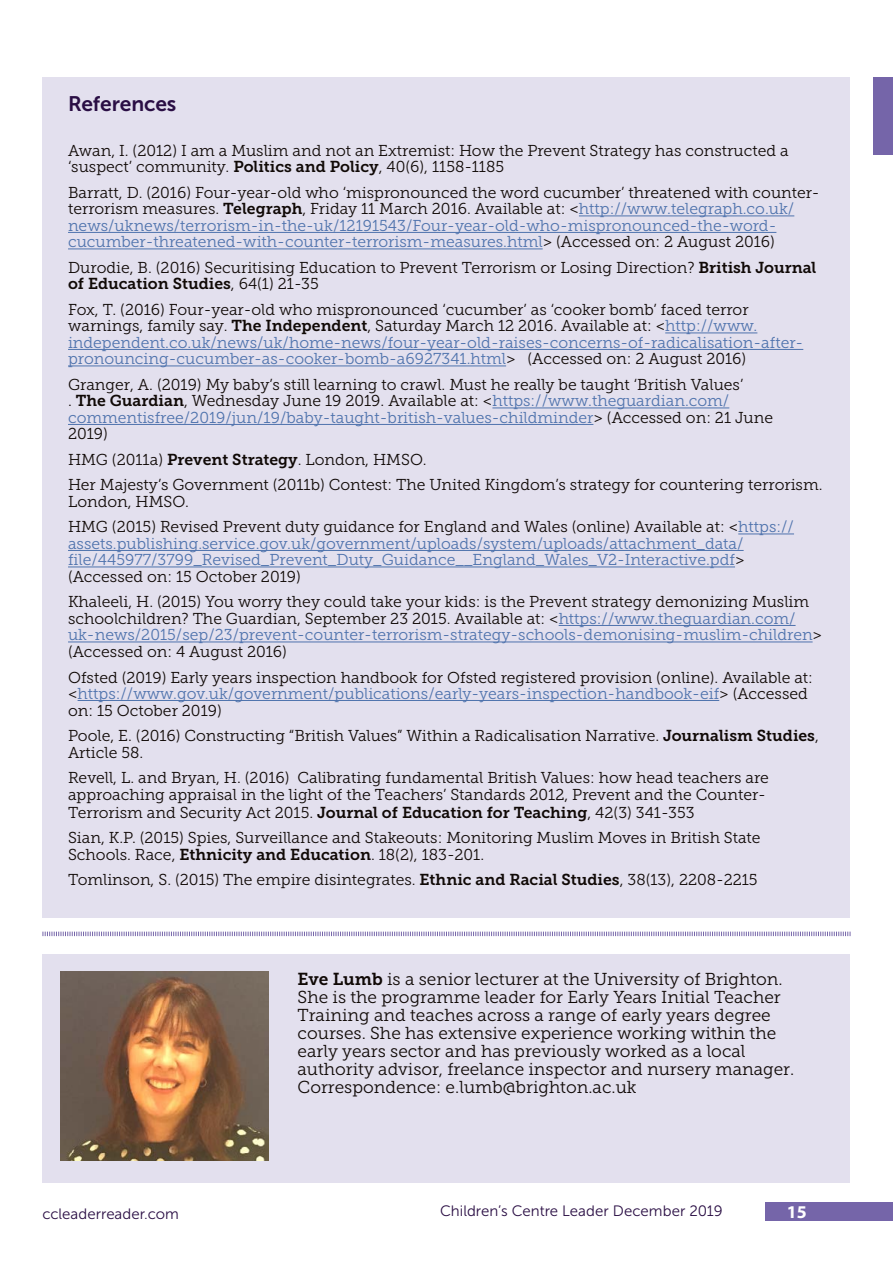
<style>
.page{position:relative;width:893px;height:1263px;background:#fff}
.page>*{position:absolute;margin:0;border:0;box-sizing:border-box;transform-origin:0 0}
.t1{font:21px "Museo Sans 700";letter-spacing:-.005em;color:#2a0e44}
.t2{font:700 18px "Myriad Pro";color:#fff}
.t3{font:17.25px/18px "Museo Slab 300";color:#100906}
.t4{font:15.75px/16.5px "Museo Slab 300";color:#100906}
.t5{font:15.75px/16.5px "Museo Slab 300";color:#4f73ad}
.t6{font:15.75px "Museo Slab 700";color:#100906}
.t7{font:15px "Museo Sans 300";color:#2a0e44}
.s1{font-family:"Museo Slab 700"}
.s2{color:#100906}
.s3{font-family:"Museo Slab 700";color:#100906}
.s4{font-family:"Museo Slab 300"}
.s5{color:#4f73ad}
</style>
<div class="page">
<div style="left:765px;top:1202px;width:128px;height:18px;background:#7565a9"></div>
<div style="left:873px;top:78px;width:20px;height:77px;background:#7565a9"></div>
<div style="left:43px;top:954px;width:807px;height:229px;background:#e3e0ee"></div>
<img style="left:60px;top:972px;width:208px;height:188px">
<svg style="left:42px;top:931px;width:809px;height:6px"></svg>
<div style="left:43px;top:78px;width:807px;height:840px;background:#e3e0ee"></div>
<hr style="left:579px;top:215px;width:215px;height:1px;background:#4f73ad">
<hr style="left:68px;top:232px;width:708px;height:1px;background:#4f73ad">
<hr style="left:68px;top:248px;width:475px;height:1px;background:#4f73ad">
<hr style="left:665px;top:332px;width:92px;height:1px;background:#4f73ad">
<hr style="left:68px;top:349px;width:735px;height:1px;background:#4f73ad">
<hr style="left:68px;top:365px;width:438px;height:1px;background:#4f73ad">
<hr style="left:492px;top:407px;width:237px;height:1px;background:#4f73ad">
<hr style="left:68px;top:424px;width:525px;height:1px;background:#4f73ad">
<hr style="left:738px;top:533px;width:56px;height:1px;background:#4f73ad">
<hr style="left:68px;top:550px;width:676px;height:1px;background:#4f73ad">
<hr style="left:68px;top:566px;width:667px;height:1px;background:#4f73ad">
<hr style="left:559px;top:625px;width:237px;height:1px;background:#4f73ad">
<hr style="left:68px;top:641px;width:745px;height:1px;background:#4f73ad">
<hr style="left:78px;top:700px;width:641px;height:1px;background:#4f73ad">
<h1 class="t1" style="left:68px;top:92px;width:110px">References</h1>
<p class="t4" style="left:68px;top:142px;width:722px">Awan, I. (2012) I am a Muslim and not an Extremist: How the Prevent Strategy has constructed a ‘suspect’ community. <span class="s1">Politics and Policy</span>, 40(6), 1158-1185</p>
<p class="t5" style="left:68px;top:184px;width:753px"><span class="s2">Barratt, D. (2016) Four-year-old who ‘mispronounced the word cucumber’ threatened with counter&shy;terrorism measures.</span> <span class="s3">Telegraph</span><span class="s2">, Friday 11 March 2016. Available at: &lt;</span>http://www.telegraph.co.uk/ news/uknews/terrorism-in-the-uk/12191543/Four-year-old-who-mispronounced-the-word&shy;cucumber-threatened-with-counter-terrorism-measures.html<span class="s2">&gt; (Accessed on: 2 August 2016)</span></p>
<p class="t4" style="left:68px;top:259px;width:750px">Durodie, B. (2016) Securitising Education to Prevent Terrorism or Losing Direction? <span class="s1">British Journal</span></p>
<p class="t6" style="left:68px;top:275px;width:252px">of Education Studies<span class="s4">, 64(1) 21-35</span></p>
<p class="t4" style="left:68px;top:301px;width:737px">Fox, T. (2016) Four-year-old who mispronounced ‘cucumber’ as ‘cooker bomb’ faced terror warnings, family say. <span class="s1">The Independent</span>, Saturday March 12 2016. Available at: &lt;<span class="s5">http://www. independent.co.uk/news/uk/home-news/four-year-old-raises-concerns-of-radicalisation-after&shy;pronouncing-cucumber-as-cooker-bomb-a6927341.html</span>&gt; (Accessed on: 2 August 2016)</p>
<p class="t4" style="left:68px;top:376px;width:707px">Granger, A. (2019) My baby’s still learning to crawl. Must he really be taught ‘British Values’<br>. <span class="s1">The Guardian</span>, Wednesday June 19 2019. Available at: &lt;<span class="s5">https://www.theguardian.com/ commentisfree/2019/jun/19/baby-taught-british-values-childminder</span>&gt; (Accessed on: 21 June 2019)</p>
<p class="t4" style="left:68px;top:447px;width:756px;line-height:25.5px">HMG (2011a) <span class="s1">Prevent Strategy</span>. London, HMSO.<br>Her Majesty’s Government (2011b) Contest: The United Kingdom’s strategy for countering terrorism.</p>
<p class="t4" style="left:68px;top:489px;width:727px;line-height:25.5px">London, HMSO.<br>HMG (2015) Revised Prevent duty guidance for England and Wales (online) Available at: &lt;<span class="s5">https://</span></p>
<p class="t5" style="left:68px;top:535px;width:678px;text-align:justify">assets.publishing.service.gov.uk/government/uploads/system/uploads/attachment_data/ file/445977/3799_Revised_Prevent_Duty_Guidance__England_Wales_V2-Interactive.pdf<span class="s2">&gt; (Accessed on: 15 October 2019)</span></p>
<p class="t4" style="left:68px;top:594px;width:756px">Khaleeli, H. (2015) You worry they could take your kids: is the Prevent strategy demonizing Muslim schoolchildren? The Guardian, September 23 2015. Available at: &lt;<span class="s5">https://www.theguardian.com/ uk-news/2015/sep/23/prevent-counter-terrorism-strategy-schools-demonising-muslim-children</span>&gt; (Accessed on: 4 August 2016)</p>
<p class="t4" style="left:68px;top:669px;width:746px">Ofsted (2019) Early years inspection handbook for Ofsted registered provision (online). Available at: &lt;<span class="s5">https://www.gov.uk/government/publications/early-years-inspection-handbook-eif</span>&gt; (Accessed on: 15 October 2019)</p>
<p class="t4" style="left:68px;top:727px;width:752px">Poole, E. (2016) Constructing “British Values” Within a Radicalisation Narrative. <span class="s1">Journalism Studies</span>,<br>Article 58.</p>
<p class="t4" style="left:68px;top:769px;width:702px">Revell, L. and Bryan, H. (2016) Calibrating fundamental British Values: how head teachers are approaching appraisal in the light of the Teachers’ Standards 2012, Prevent and the Counter-</p>
<p class="t4" style="left:68px;top:799px;width:694px;line-height:25.5px">Terrorism and Security Act 2015. <span class="s1">Journal of Education for Teaching</span>, 42(3) 341-353<br>Sian, K.P. (2015) Spies, Surveillance and Stakeouts: Monitoring Muslim Moves in British State</p>
<p class="t4" style="left:68px;top:841px;width:691px;line-height:25.5px">Schools. Race, <span class="s1">Ethnicity and Education</span>. 18(2), 183-201.<br>Tomlinson, S. (2015) The empire disintegrates. <span class="s1">Ethnic and Racial Studies</span>, 38(13), 2208-2215</p>
<p class="t3" style="left:298px;top:970px;width:498px"><span class="s1">Eve Lumb</span> is a senior lecturer at the University of Brighton.<br>She is the programme leader for Early Years Initial Teacher Training and teaches across a range of early years degree courses. She has extensive experience working within the early years sector and has previously worked as a local authority advisor, freelance inspector and nursery manager.<br>Correspondence: e.lumb@brighton.ac.uk</p>
<p class="t7" style="left:43px;top:1206px;width:138px">ccleaderreader.com</p>
<p class="t7" style="left:440px;top:1203px;width:284px">Children’s Centre Leader December 2019</p>
<p class="t2" style="left:787px;top:1200px;width:21px">15</p>
</div>
